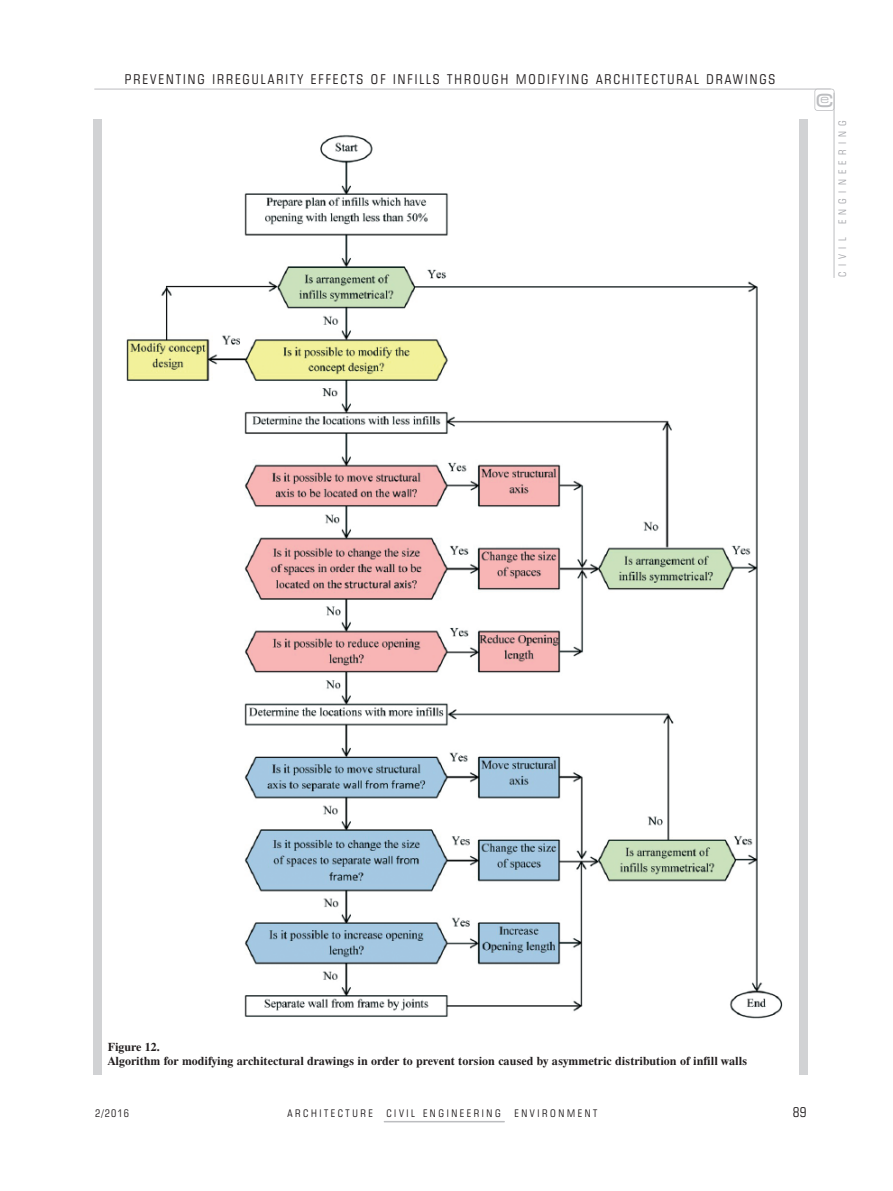
<style>
.page{position:relative;width:893px;height:1191px;background:#fff}
.page>*{position:absolute;margin:0;border:0;box-sizing:border-box;transform-origin:0 0}
.t1{font:25.5px "Square 721 Ex EU";color:#bcbdc0}
.t2{font:13.5px "Square 721 Cn EU";letter-spacing:.15em;color:#231f20}
.t3{font:700 12px/14.4px "Dutch 801 EU";color:#231f20}
.t4{font:11.85px "Square 721 Ex EU";color:#bcbdc0}
.t5{font:10.5px "Square 721 Cn EU";letter-spacing:.25em;color:#231f20}
.t6{font:10.5px "Square 721 Cn EU";letter-spacing:.5em;color:#a8a9ad}
</style>
<div class="page">
<hr style="left:94px;top:89px;width:737px;height:1px;background:#bcbdc0">
<div style="left:814px;top:89px;width:20px;height:22px;border:2px solid #bcbdc0;border-radius:3px"></div>
<hr style="left:834px;top:93px;width:1px;height:185px;background:#bcbdc0">
<hr style="left:384px;top:1121px;width:121px;height:1px;background:#bcbdc0">
<div style="left:94px;top:119px;width:8px;height:955px;background:#d1d2d4"></div>
<div style="left:799px;top:119px;width:9px;height:955px;background:#d1d2d4"></div>
<img style="left:126px;top:135px;width:657px;height:884px">
<p class="t2" style="left:125px;top:71px;width:652px">PREVENTING IRREGULARITY EFFECTS OF INFILLS THROUGH MODIFYING ARCHITECTURAL DRAWINGS</p>
<h1 class="t1" style="left:815px;top:82px;width:20px">c</h1>
<p class="t4" style="left:820px;top:92px;width:11px">e</p>
<p class="t6" style="left:836px;top:224px;width:105px;rotate:-90deg">ENGINEERING</p>
<p class="t6" style="left:836px;top:276px;width:40px;rotate:-90deg">CIVIL</p>
<p class="t3" style="left:108px;top:1040px;width:641px">Figure 12.<br>Algorithm for modifying architectural drawings in order to prevent torsion caused by asymmetric distribution of infill walls</p>
<p class="t5" style="left:95px;top:1107px;width:36px">2/2016</p>
<p class="t5" style="left:287px;top:1107px;width:87px">ARCHITECTURE</p>
<p class="t5" style="left:386px;top:1107px;width:116px">CIVIL ENGINEERING</p>
<p class="t5" style="left:514px;top:1107px;width:85px">ENVIRONMENT</p>
<p class="t2" style="left:793px;top:1104px;width:15px">89</p>
</div>
